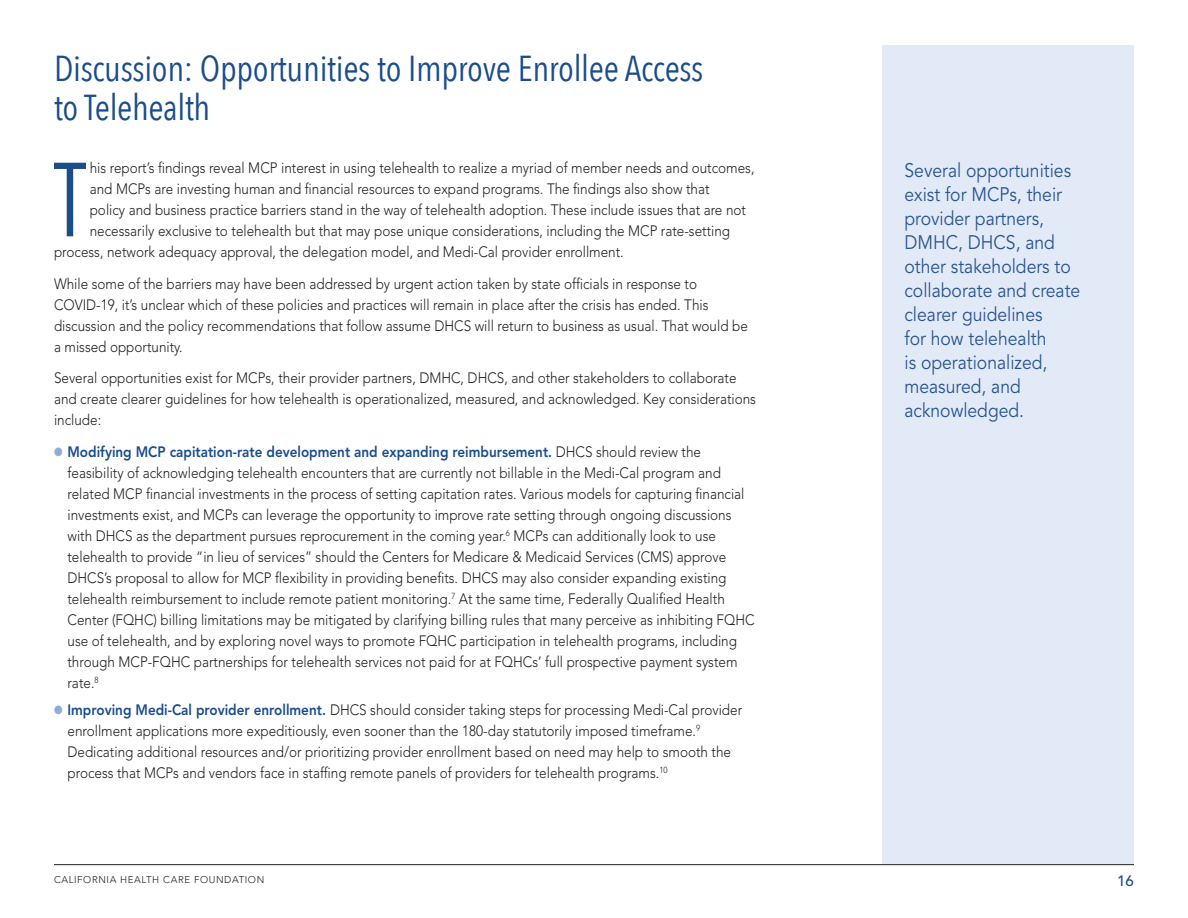
<style>
.page{position:relative;width:1188px;height:918px;background:#fff}
.page>*{position:absolute;margin:0;border:0;box-sizing:border-box;transform-origin:0 0}
.body_text-_drop_cap{font:103.95px "Avenir Next Condensed";color:#1b4d8a;scale:.9 1}
.Head_main{font:36px/39px "Avenir Next Condensed";letter-spacing:-.01em;color:#1b4d8a}
.sidebar_large_text{font:19.5px/24px "Avenir LT Std";color:#2a548e;scale:.9 1}
.body_indent{font:300 15px/21px "Avenir LT Std";color:#231f20;scale:.9 1}
.body_text{font:300 15px/21px "Avenir LT Std";color:#231f20;scale:.9 1}
.body_text-_drop_cap-2{font:300 15px "Avenir LT Std";color:#231f20;scale:.9 1}
.t1{font:500 15px "Avenir LT Std";color:#1b4d8a}
.t2{font:300 9.75px "Avenir LT Std";letter-spacing:.06em;color:#231f20}
.s1{color:#91abd8}
.s2{font-weight:800;color:#1b4d8a}
</style>
<div class="page">
<div style="left:882px;top:45px;width:252px;height:819px;background:#e1eaf6"></div>
<hr style="left:54px;top:864px;width:1080px;height:1px;background:#231f20">
<p class="Head_main" style="left:54px;top:47px;width:651px">Discussion: Opportunities to Improve Enrollee Access to Telehealth</p>
<p class="body_text-_drop_cap" style="left:54px;top:111px;width:37px">T</p>
<p class="body_text-_drop_cap-2" style="left:90px;top:159px;width:740px">his report’s findings reveal MCP interest in using telehealth to realize a myriad of member needs and outcomes,</p>
<p class="body_text-_drop_cap-2" style="left:90px;top:180px;width:690px">and MCPs are investing human and financial resources to expand programs. The findings also show that</p>
<p class="body_text-_drop_cap-2" style="left:90px;top:201px;width:731px">policy and business practice barriers stand in the way of telehealth adoption. These include issues that are not</p>
<p class="body_text-_drop_cap-2" style="left:90px;top:222px;width:713px">necessarily exclusive to telehealth but that may pose unique considerations, including the MCP rate-setting</p>
<p class="body_text-_drop_cap-2" style="left:54px;top:243px;width:635px">process, network adequacy approval, the delegation model, and Medi-Cal provider enrollment.</p>
<p class="body_text" style="left:54px;top:273px;width:772px">While some of the barriers may have been addressed by urgent action taken by state officials in response to COVID-19, it’s unclear which of these policies and practices will remain in place after the crisis has ended. This discussion and the policy recommendations that follow assume DHCS will return to business as usual. That would be a missed opportunity.</p>
<p class="body_text" style="left:54px;top:368px;width:782px">Several opportunities exist for MCPs, their provider partners, DMHC, DHCS, and other stakeholders to collaborate and create clearer guidelines for how telehealth is operationalized, measured, and acknowledged. Key considerations include:</p>
<p class="body_indent" style="left:68px;top:441px;width:765px;text-indent:-14px"><span class="s1">●</span> <span class="s2">Modifying MCP capitation-rate development and expanding reimbursement.</span> DHCS should review the feasibility of acknowledging telehealth encounters that are currently not billable in the Medi-Cal program and related MCP financial investments in the process of setting capitation rates. Various models for capturing financial investments exist, and MCPs can leverage the opportunity to improve rate setting through ongoing discussions with DHCS as the department pursues reprocurement in the coming year.<sup>6</sup> MCPs can additionally look to use telehealth to provide “in lieu of services” should the Centers for Medicare &amp; Medicaid Services (CMS) approve DHCS’s proposal to allow for MCP flexibility in providing benefits. DHCS may also consider expanding existing telehealth reimbursement to include remote patient monitoring.<sup>7</sup> At the same time, Federally Qualified Health Center (FQHC) billing limitations may be mitigated by clarifying billing rules that many perceive as inhibiting FQHC use of telehealth, and by exploring novel ways to promote FQHC participation in telehealth programs, including through MCP-FQHC partnerships for telehealth services not paid for at FQHCs’ full prospective payment system rate.<sup>8</sup></p>
<p class="body_indent" style="left:68px;top:699px;width:751px;text-indent:-14px"><span class="s1">●</span> <span class="s2">Improving Medi-Cal provider enrollment.</span> DHCS should consider taking steps for processing Medi-Cal provider enrollment applications more expeditiously, even sooner than the 180-day statutorily imposed timeframe.<sup>9<br></sup>Dedicating additional resources and/or prioritizing provider enrollment based on need may help to smooth the process that MCPs and vendors face in staffing remote panels of providers for telehealth programs.<sup>10</sup></p>
<p class="sidebar_large_text" style="left:904px;top:159px;width:197px">Several opportunities exist for MCPs, their provider partners,<br>DMHC, DHCS, and other stakeholders to collaborate and create clearer guidelines<br>for how telehealth<br>is operationalized, measured, and acknowledged.</p>
<p class="t2" style="left:54px;top:874px;width:212px">CALIFORNIA HEALTH CARE FOUNDATION</p>
<p class="t1" style="left:1117px;top:872px;width:18px">16</p>
</div>
